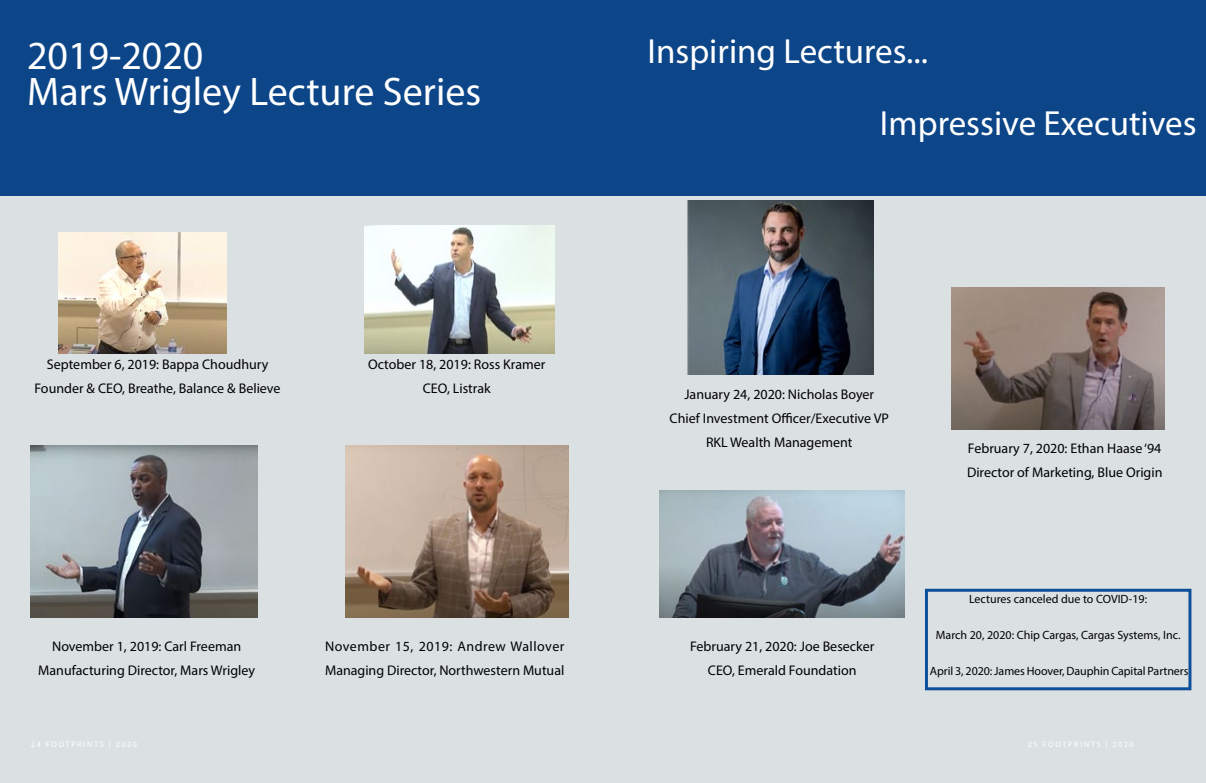
<style>
.page{position:relative;width:1206px;height:783px;background:#dbe1e3}
.page>*{position:absolute;margin:0;border:0;box-sizing:border-box;transform-origin:0 0}
.t1{font:40px/36px "Myriad Pro";color:#fff}
.t2{font:35px "Myriad Pro";color:#fff}
.t3{font:14px/24px "Myriad Pro";color:#000;text-align:center}
.t4{font:12px "Myriad Pro";letter-spacing:-.005em;color:#000}
.t5{font:8px "Myriad Pro";letter-spacing:.22em;color:#fff}
</style>
<div class="page">
<img style="left:365px;top:226px;width:190px;height:127px">
<img style="left:31px;top:445px;width:227px;height:172px">
<img style="left:345px;top:446px;width:223px;height:171px">
<div style="left:0;top:0;width:1206px;height:196px;background:#0c4588"></div>
<img style="left:660px;top:490px;width:244px;height:127px">
<img style="left:952px;top:287px;width:213px;height:142px">
<img style="left:58px;top:232px;width:169px;height:121px">
<img style="left:687px;top:200px;width:187px;height:174px">
<div style="left:925px;top:589px;width:266px;height:101px;border:3px solid #0e4f99"></div>
<h1 class="t1" style="left:27px;top:37px;width:456px">2019-2020<br>Mars Wrigley Lecture Series</h1>
<h2 class="t2" style="left:647px;top:30px;width:282px">Inspiring Lectures...</h2>
<h2 class="t2" style="left:880px;top:102px;width:318px">Impressive Executives</h2>
<p class="t3" style="left:35px;top:352px;width:247px">September 6, 2019: Bappa Choudhury<br>Founder &amp; CEO, Breathe, Balance &amp; Believe</p>
<p class="t3" style="left:368px;top:352px;width:179px">October 18, 2019: Ross Kramer<br>CEO, Listrak</p>
<p class="t3" style="left:38px;top:634px;width:219px">November 1, 2019: Carl Freeman<br>Manufacturing Director, Mars Wrigley</p>
<p class="t3" style="left:325px;top:634px;width:241px;text-align:left">November 15, 2019: Andrew Wallover<br>Managing Director, Northwestern Mutual</p>
<p class="t3" style="left:670px;top:382px;width:221px">January 24, 2020: Nicholas Boyer<br>Chief Investment Officer/Executive VP<br>RKL Wealth Management</p>
<p class="t3" style="left:967px;top:436px;width:197px;text-align:left">February 7, 2020: Ethan Haase ‘94<br>Director of Marketing, Blue Origin</p>
<p class="t3" style="left:690px;top:634px;width:186px">February 21, 2020: Joe Besecker<br>CEO, Emerald Foundation</p>
<p class="t4" style="left:969px;top:592px;width:180px">Lectures canceled due to COVID-19:</p>
<p class="t4" style="left:936px;top:628px;width:246px">March 20, 2020: Chip Cargas, Cargas Systems, Inc.</p>
<p class="t4" style="left:930px;top:664px;width:260px">April 3, 2020: James Hoover, Dauphin Capital Partners</p>
<p class="t5" style="left:31px;top:739px;width:107px">24 FOOTPRINTS | 2020</p>
<p class="t5" style="left:1028px;top:739px;width:107px">25 FOOTPRINTS | 2020</p>
</div>
